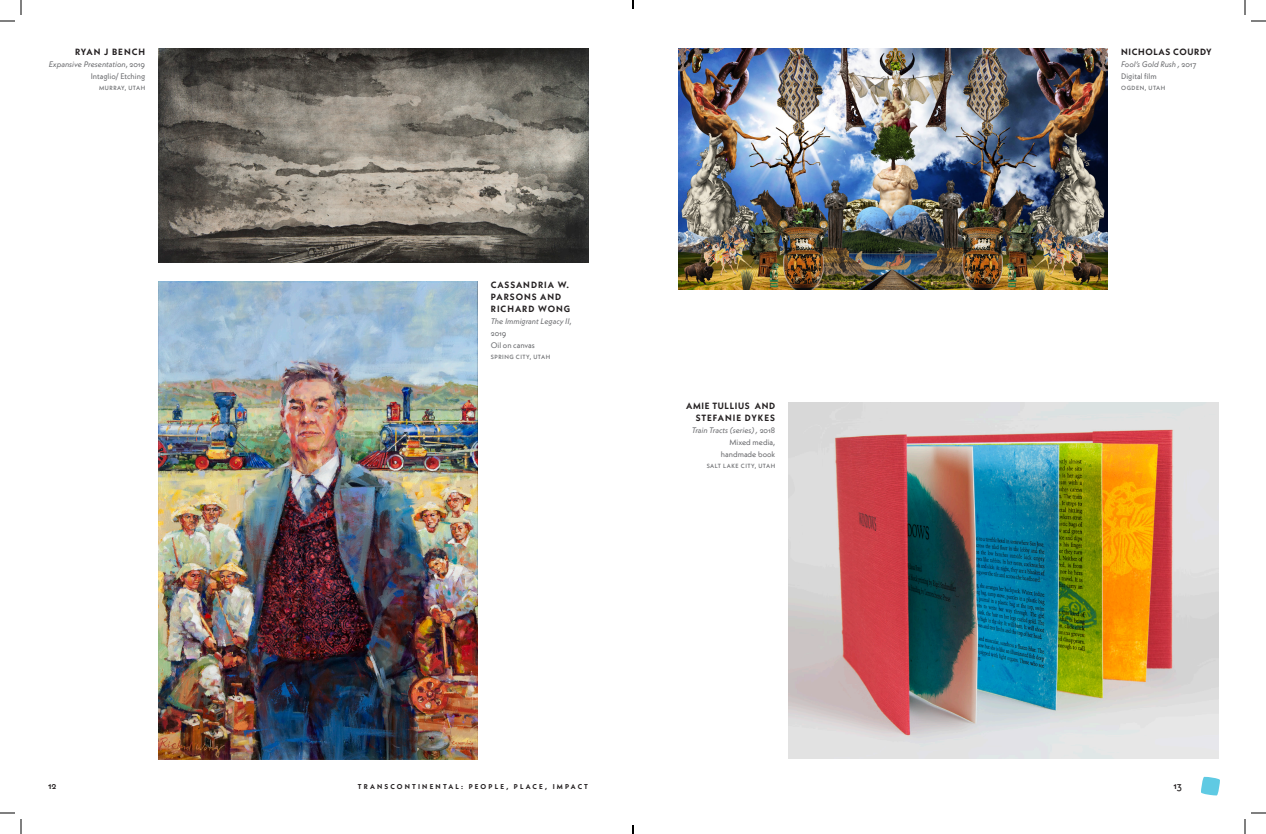
<style>
.page{position:relative;width:1266px;height:834px;background:#fff}
.page>*{position:absolute;margin:0;border:0;box-sizing:border-box;transform-origin:0 0}
.t1{font:500 10px "Neue Kabel";color:#231f20}
.t2{font:700 9px/12px "Neue Kabel";letter-spacing:.1em;color:#231f20}
.t3{font:700 9px/12px "Neue Kabel";letter-spacing:.07em;color:#231f20;text-align:right}
.t4{font:italic 8px/12px "Neue Kabel";color:#6c6d70}
.t5{font:8px/12px "Neue Kabel";color:#6c6d70;text-align:right}
.t6{font:700 7px "Neue Kabel";letter-spacing:.31em;color:#231f20}
.t7{font:500 6px "Neue Kabel";letter-spacing:.085em;color:#6c6d70}
.s1{font-style:normal}
</style>
<div class="page">
<svg style="left:1201px;top:777px;width:19px;height:19px"></svg>
<img style="left:159px;top:48px;width:430px;height:214px">
<img style="left:678px;top:48px;width:430px;height:242px">
<img style="left:789px;top:402px;width:429px;height:357px">
<img style="left:159px;top:282px;width:318px;height:478px">
<svg style="left:0;top:0;width:22px;height:22px"></svg>
<svg style="left:0;top:812px;width:22px;height:22px"></svg>
<svg style="left:1244px;top:0;width:22px;height:22px"></svg>
<svg style="left:1244px;top:812px;width:22px;height:22px"></svg>
<svg style="left:632px;top:0;width:2px;height:9px"></svg>
<svg style="left:632px;top:825px;width:2px;height:9px"></svg>
<p class="t2" style="left:75px;top:46px;width:72px">RYAN J BENCH</p>
<p class="t4" style="left:49px;top:58px;width:98px">Expansive Presentation<span class="s1">, 2019</span></p>
<p class="t5" style="left:91px;top:70px;width:56px">Intaglio/ Etching</p>
<p class="t7" style="left:99px;top:84px;width:48px">MURRAY, UTAH</p>
<p class="t2" style="left:491px;top:279px;width:81px">CASSANDRIA W.<br>PARSONS AND<br>RICHARD WONG</p>
<p class="t4" style="left:491px;top:315px;width:82px">The Immigrant Legacy II<span class="s1">,<br>2019</span></p>
<p class="t5" style="left:491px;top:339px;width:46px">Oil on canvas</p>
<p class="t7" style="left:491px;top:353px;width:61px">SPRING CITY, UTAH</p>
<p class="t3" style="left:686px;top:400px;width:91px">AMIE TULLIUS AND<br>STEFANIE DYKES</p>
<p class="t4" style="left:692px;top:424px;width:85px">Train Tracts (series) , <span class="s1">2018</span></p>
<p class="t5" style="left:721px;top:436px;width:56px">Mixed media, handmade book</p>
<p class="t7" style="left:707px;top:462px;width:70px">SALT LAKE CITY, UTAH</p>
<p class="t3" style="left:1121px;top:46px;width:92px">NICHOLAS COURDY</p>
<p class="t4" style="left:1121px;top:58px;width:77px">Fool’s Gold Rush , <span class="s1">2017</span></p>
<p class="t5" style="left:1121px;top:70px;width:37px">Digital film</p>
<p class="t7" style="left:1121px;top:84px;width:46px">OGDEN, UTAH</p>
<p class="t1" style="left:48px;top:779px;width:10px">12</p>
<p class="t6" style="left:358px;top:782px;width:232px">TRANSCONTINENTAL: PEOPLE, PLACE, IMPACT</p>
<p class="t1" style="left:1174px;top:779px;width:10px">13</p>
</div>
